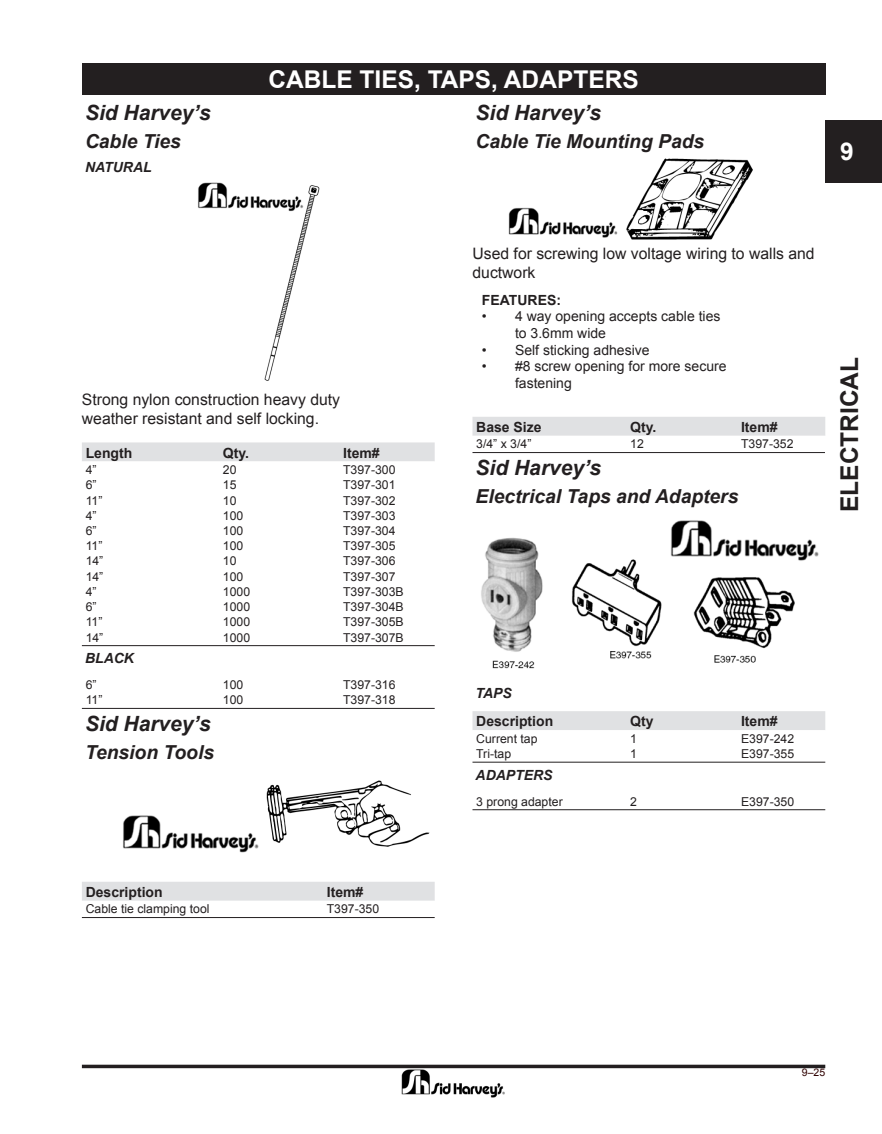
<style>
.page{position:relative;width:882px;height:1134px;background:#fff}
.page>*{position:absolute;margin:0;border:0;box-sizing:border-box;transform-origin:0 0}
.t1{font:700 24.5px "Arial";color:#fff}
.t2{font:700 24.5px "Arial";color:#231f20}
.t3{font:italic 700 21px "Arial";color:#231f20}
.t4{font:italic 700 19.25px "Arial";color:#231f20}
.t5{font:15.75px/18.9px "Arial";color:#231f20}
.t6{font:14px/16.8px "Arial";color:#231f20}
.t7{font:700 14px "Arial";color:#231f20}
.t8{font:italic 700 14px "Arial";color:#231f20}
.t9{font:12.25px "Arial";color:#231f20}
.t10{font:10.5px "Arial";color:#2f0000}
</style>
<div class="page">
<hr style="left:472px;top:809px;width:353px;height:1px;background:#231f20">
<hr style="left:472px;top:762px;width:353px;height:1px;background:#231f20">
<img style="left:481px;top:520px;width:338px;height:149px">
<hr style="left:82px;top:917px;width:353px;height:1px;background:#231f20">
<img style="left:123px;top:780px;width:307px;height:73px">
<hr style="left:82px;top:645px;width:353px;height:1px;background:#231f20">
<div style="left:82px;top:63px;width:743px;height:32px;background:#231f20"></div>
<img style="left:401px;top:1068px;width:105px;height:30px">
<hr style="left:82px;top:1065px;width:743px;height:3px;background:#231f20">
<div style="left:825px;top:120px;width:57px;height:63px;background:#231f20"></div>
<img style="left:198px;top:182px;width:122px;height:199px">
<div style="left:82px;top:442px;width:353px;height:19px;background:#e0e1e3"></div>
<svg style="left:82px;top:707px;width:353px;height:2px"></svg>
<div style="left:82px;top:882px;width:353px;height:19px;background:#e0e1e3"></div>
<img style="left:508px;top:158px;width:245px;height:82px">
<svg style="left:472px;top:417px;width:353px;height:37px"></svg>
<div style="left:472px;top:711px;width:353px;height:19px;background:#e0e1e3"></div>
<p class="t3" style="left:85px;top:99px;width:127px">Sid Harvey’s</p>
<p class="t4" style="left:85px;top:128px;width:97px">Cable Ties</p>
<p class="t8" style="left:85px;top:158px;width:68px">NATURAL</p>
<p class="t1" style="left:268px;top:63px;width:372px">CABLE TIES, TAPS, ADAPTERS</p>
<p class="t3" style="left:476px;top:99px;width:127px">Sid Harvey’s</p>
<p class="t4" style="left:476px;top:128px;width:230px">Cable Tie Mounting Pads</p>
<p class="t1" style="left:840px;top:135px;width:15px">9</p>
<p class="t5" style="left:82px;top:390px;width:260px">Strong nylon construction heavy duty weather resistant and self locking.</p>
<p class="t7" style="left:86px;top:444px;width:48px">Length</p>
<p class="t7" style="left:223px;top:444px;width:28px">Qty.</p>
<p class="t7" style="left:343px;top:444px;width:38px">Item#</p>
<p class="t9" style="left:86px;top:462px;width:12px">4”</p>
<p class="t9" style="left:223px;top:462px;width:15px">20</p>
<p class="t9" style="left:343px;top:462px;width:54px">T397-300</p>
<p class="t9" style="left:86px;top:477px;width:12px">6”</p>
<p class="t9" style="left:223px;top:477px;width:15px">15</p>
<p class="t9" style="left:343px;top:477px;width:54px">T397-301</p>
<p class="t9" style="left:86px;top:492px;width:18px">11”</p>
<p class="t9" style="left:223px;top:492px;width:15px">10</p>
<p class="t9" style="left:343px;top:492px;width:54px">T397-302</p>
<p class="t9" style="left:86px;top:508px;width:12px">4”</p>
<p class="t9" style="left:223px;top:508px;width:22px">100</p>
<p class="t9" style="left:343px;top:508px;width:54px">T397-303</p>
<p class="t9" style="left:86px;top:523px;width:12px">6”</p>
<p class="t9" style="left:223px;top:523px;width:22px">100</p>
<p class="t9" style="left:343px;top:523px;width:54px">T397-304</p>
<p class="t9" style="left:86px;top:538px;width:18px">11”</p>
<p class="t9" style="left:223px;top:538px;width:22px">100</p>
<p class="t9" style="left:343px;top:538px;width:54px">T397-305</p>
<p class="t9" style="left:86px;top:553px;width:19px">14”</p>
<p class="t9" style="left:223px;top:553px;width:15px">10</p>
<p class="t9" style="left:343px;top:553px;width:54px">T397-306</p>
<p class="t9" style="left:86px;top:568px;width:19px">14”</p>
<p class="t9" style="left:223px;top:568px;width:22px">100</p>
<p class="t9" style="left:343px;top:568px;width:54px">T397-307</p>
<p class="t9" style="left:86px;top:584px;width:12px">4”</p>
<p class="t9" style="left:223px;top:584px;width:29px">1000</p>
<p class="t9" style="left:343px;top:584px;width:62px">T397-303B</p>
<p class="t9" style="left:86px;top:599px;width:12px">6”</p>
<p class="t9" style="left:223px;top:599px;width:29px">1000</p>
<p class="t9" style="left:343px;top:599px;width:62px">T397-304B</p>
<p class="t9" style="left:86px;top:614px;width:18px">11”</p>
<p class="t9" style="left:223px;top:614px;width:29px">1000</p>
<p class="t9" style="left:343px;top:614px;width:62px">T397-305B</p>
<p class="t9" style="left:86px;top:629px;width:19px">14”</p>
<p class="t9" style="left:223px;top:629px;width:29px">1000</p>
<p class="t9" style="left:343px;top:629px;width:62px">T397-307B</p>
<p class="t9" style="left:86px;top:677px;width:12px">6”</p>
<p class="t9" style="left:223px;top:677px;width:22px">100</p>
<p class="t9" style="left:343px;top:677px;width:54px">T397-316</p>
<p class="t9" style="left:86px;top:692px;width:18px">11”</p>
<p class="t9" style="left:223px;top:692px;width:22px">100</p>
<p class="t9" style="left:343px;top:692px;width:54px">T397-318</p>
<p class="t8" style="left:85px;top:649px;width:50px">BLACK</p>
<p class="t3" style="left:85px;top:710px;width:127px">Sid Harvey’s</p>
<p class="t4" style="left:85px;top:740px;width:131px">Tension Tools</p>
<p class="t5" style="left:472px;top:244px;width:344px">Used for screwing low voltage wiring to walls and ductwork</p>
<p class="t7" style="left:482px;top:291px;width:81px">FEATURES:</p>
<p class="t6" style="left:482px;top:308px;width:6px">•</p>
<p class="t6" style="left:515px;top:308px;width:207px">4 way opening accepts cable ties to 3.6mm wide</p>
<p class="t6" style="left:482px;top:342px;width:6px">•</p>
<p class="t6" style="left:515px;top:342px;width:136px">Self sticking adhesive</p>
<p class="t6" style="left:482px;top:358px;width:6px">•</p>
<p class="t6" style="left:515px;top:358px;width:213px">#8 screw opening for more secure fastening</p>
<p class="t7" style="left:476px;top:418px;width:67px">Base Size</p>
<p class="t7" style="left:630px;top:418px;width:28px">Qty.</p>
<p class="t7" style="left:741px;top:418px;width:38px">Item#</p>
<p class="t9" style="left:476px;top:436px;width:57px">3/4” x 3/4”</p>
<p class="t9" style="left:630px;top:436px;width:15px">12</p>
<p class="t9" style="left:741px;top:436px;width:54px">T397-352</p>
<p class="t3" style="left:476px;top:454px;width:127px">Sid Harvey’s</p>
<p class="t4" style="left:476px;top:484px;width:264px">Electrical Taps and Adapters</p>
<p class="t2" style="left:833px;top:512px;width:157px;rotate:-90deg">ELECTRICAL</p>
<p class="t8" style="left:476px;top:684px;width:38px">TAPS</p>
<p class="t7" style="left:476px;top:712px;width:79px">Description</p>
<p class="t7" style="left:630px;top:712px;width:25px">Qty</p>
<p class="t7" style="left:741px;top:712px;width:38px">Item#</p>
<p class="t9" style="left:476px;top:731px;width:63px">Current tap</p>
<p class="t9" style="left:630px;top:731px;width:8px">1</p>
<p class="t9" style="left:741px;top:731px;width:55px">E397-242</p>
<p class="t9" style="left:476px;top:746px;width:36px">Tri-tap</p>
<p class="t9" style="left:630px;top:746px;width:8px">1</p>
<p class="t9" style="left:741px;top:746px;width:55px">E397-355</p>
<p class="t9" style="left:476px;top:793px;width:88px">3 prong adapter</p>
<p class="t9" style="left:630px;top:793px;width:8px">2</p>
<p class="t9" style="left:741px;top:793px;width:55px">E397-350</p>
<p class="t8" style="left:476px;top:766px;width:79px">ADAPTERS</p>
<p class="t7" style="left:86px;top:883px;width:79px">Description</p>
<p class="t7" style="left:327px;top:883px;width:38px">Item#</p>
<p class="t9" style="left:86px;top:901px;width:125px">Cable tie clamping tool</p>
<p class="t9" style="left:327px;top:901px;width:54px">T397-350</p>
<p class="t10" style="left:802px;top:1065px;width:25px">9–25</p>
</div>
